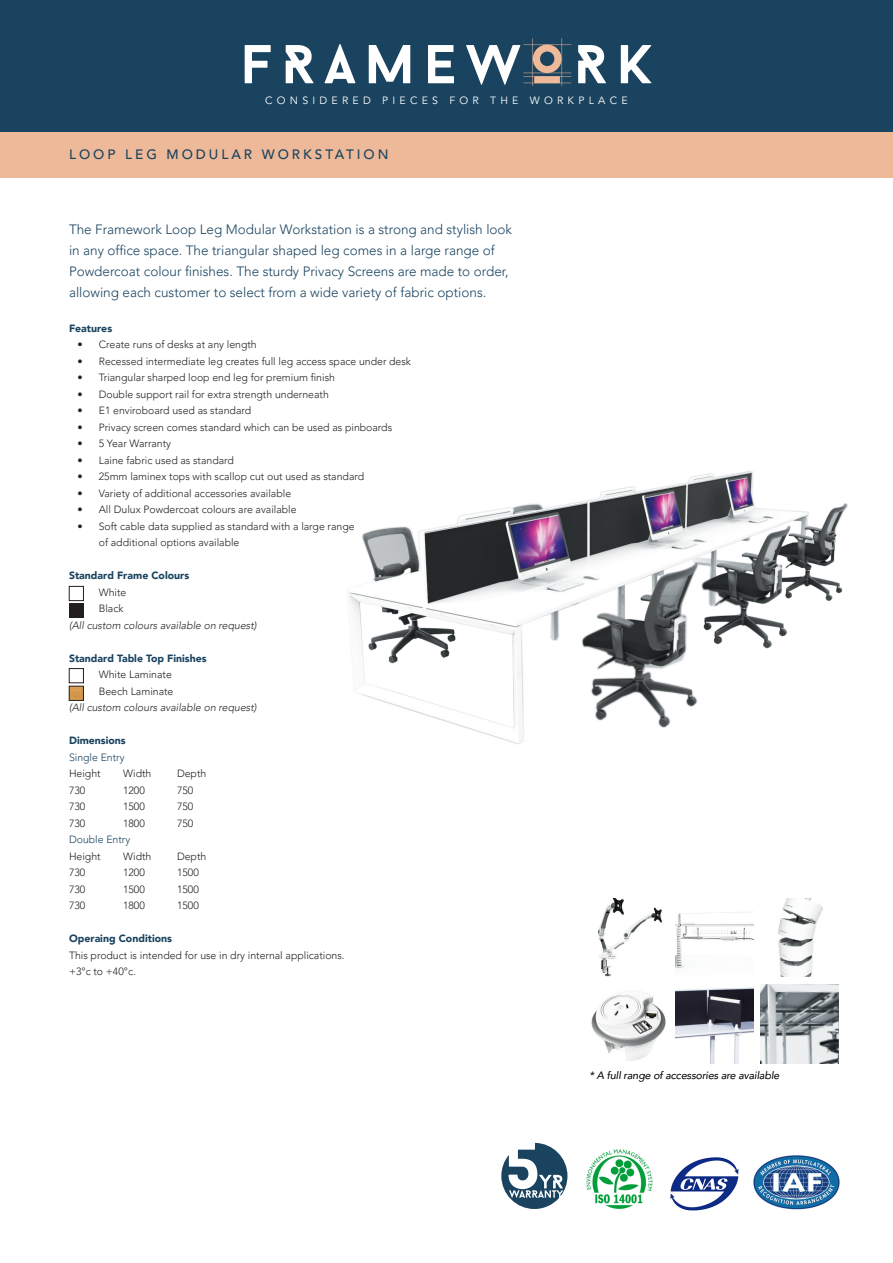
<style>
.page{position:relative;width:893px;height:1263px;background:#fff}
.page>*{position:absolute;margin:0;border:0;box-sizing:border-box;transform-origin:0 0}
.t1{font:700 54.6px "Baron Neue";letter-spacing:.17em;color:#fff}
.t2{font:300 13.5px/21px "Avenir LT Pro";color:#19435f}
.t3{font:500 13.5px "Avenir LT Pro";letter-spacing:.22em;color:#19435f}
.t4{font:300 10.5px/16.5px "Avenir LT Pro";color:#231f20}
.t5{font:italic 300 10.5px "Avenir LT Pro";color:#231f20}
.t6{font:900 10.5px "Avenir LT Pro";color:#19435f}
.t7{font:10.5px "Avenir LT Pro";letter-spacing:.4em;color:#fff}
.t8{font:300 10.5px "Avenir LT Pro";color:#19435f}
.s1{color:#eeb999}
</style>
<div class="page">
<div style="left:0;top:132px;width:893px;height:46px;background:#eeb999"></div>
<div style="left:0;top:0;width:893px;height:132px;background:#19435f"></div>
<hr style="left:523px;top:76px;width:48px;height:1px;background:#eeb999">
<hr style="left:523px;top:73px;width:48px;height:1px;background:#eeb999">
<hr style="left:523px;top:44px;width:48px;height:1px;background:#eeb999">
<hr style="left:561px;top:38px;width:1px;height:48px;background:#eeb999">
<hr style="left:532px;top:38px;width:1px;height:48px;background:#eeb999">
<hr style="left:523px;top:83px;width:48px;height:1px;background:#eeb999">
<img style="left:675px;top:987px;width:78px;height:76px">
<img style="left:761px;top:985px;width:78px;height:78px">
<img style="left:675px;top:912px;width:78px;height:57px">
<img style="left:778px;top:898px;width:45px;height:78px">
<img style="left:598px;top:898px;width:64px;height:78px">
<img style="left:348px;top:471px;width:500px;height:273px">
<div style="left:69px;top:668px;width:15px;height:15px;border:1px solid #231f20"></div>
<div style="left:69px;top:586px;width:15px;height:15px;border:1px solid #231f20"></div>
<div style="left:69px;top:603px;width:15px;height:14px;background:#231f20"></div>
<img style="left:671px;top:1157px;width:68px;height:53px">
<img style="left:753px;top:1155px;width:87px;height:55px">
<img style="left:586px;top:1149px;width:67px;height:60px">
<svg style="left:501px;top:1143px;width:66px;height:66px"></svg>
<img style="left:591px;top:991px;width:75px;height:70px">
<img style="left:71px;top:688px;width:11px;height:11px">
<div style="left:69px;top:686px;width:15px;height:15px;border:1px solid #231f20"></div>
<h1 class="t1" style="left:241px;top:29px;width:413px">FRAMEW<span class="s1">O</span>RK</h1>
<p class="t7" style="left:265px;top:94px;width:364px">CONSIDERED PIECES FOR THE WORKPLACE</p>
<p class="t3" style="left:69px;top:146px;width:321px">LOOP LEG MODULAR WORKSTATION</p>
<p class="t2" style="left:69px;top:219px;width:445px">The Framework Loop Leg Modular Workstation is a strong and stylish look in any office space. The triangular shaped leg comes in a large range of Powdercoat colour finishes. The sturdy Privacy Screens are made to order, allowing each customer to select from a wide variety of fabric options.</p>
<p class="t6" style="left:69px;top:321px;width:45px">Features</p>
<p class="t4" style="left:78px;top:336px;width:181px">• Create runs of desks at any length</p>
<p class="t4" style="left:78px;top:353px;width:335px">• Recessed intermediate leg creates full leg access space under desk</p>
<p class="t4" style="left:78px;top:369px;width:259px">• Triangular sharped loop end leg for premium finish</p>
<p class="t4" style="left:78px;top:386px;width:253px">• Double support rail for extra strength underneath</p>
<p class="t4" style="left:78px;top:402px;width:175px">• E1 enviroboard used as standard</p>
<p class="t4" style="left:78px;top:419px;width:316px">• Privacy screen comes standard which can be used as pinboards</p>
<p class="t4" style="left:78px;top:435px;width:95px">• 5 Year Warranty</p>
<p class="t4" style="left:78px;top:452px;width:158px">• Laine fabric used as standard</p>
<p class="t4" style="left:78px;top:468px;width:288px">• 25mm laminex tops with scallop cut out used as standard</p>
<p class="t4" style="left:78px;top:485px;width:215px">• Variety of additional accessories available</p>
<p class="t4" style="left:78px;top:501px;width:221px">• All Dulux Powdercoat colours are available</p>
<p class="t4" style="left:99px;top:518px;width:257px;text-indent:-21px">• Soft cable data supplied as standard with a large range of additional options available</p>
<p class="t6" style="left:69px;top:569px;width:122px">Standard Frame Colours</p>
<p class="t4" style="left:78px;top:584px;width:50px">• White</p>
<p class="t4" style="left:78px;top:600px;width:47px">• Black</p>
<p class="t5" style="left:69px;top:619px;width:189px">(All custom colours available on request)</p>
<p class="t6" style="left:69px;top:651px;width:139px">Standard Table Top Finishes</p>
<p class="t4" style="left:78px;top:666px;width:96px">• White Laminate</p>
<p class="t4" style="left:78px;top:683px;width:97px">• Beech Laminate</p>
<p class="t5" style="left:69px;top:701px;width:189px">(All custom colours available on request)</p>
<p class="t6" style="left:69px;top:734px;width:58px">Dimensions</p>
<p class="t8" style="left:69px;top:751px;width:57px">Single Entry</p>
<p class="t4" style="left:69px;top:765px;width:33px">Height</p>
<p class="t4" style="left:123px;top:765px;width:30px">Width</p>
<p class="t4" style="left:177px;top:765px;width:31px">Depth</p>
<p class="t4" style="left:69px;top:782px;width:18px">730</p>
<p class="t4" style="left:123px;top:782px;width:23px">1200</p>
<p class="t4" style="left:177px;top:782px;width:18px">750</p>
<p class="t4" style="left:69px;top:798px;width:18px">730</p>
<p class="t4" style="left:123px;top:798px;width:23px">1500</p>
<p class="t4" style="left:177px;top:798px;width:18px">750</p>
<p class="t4" style="left:69px;top:815px;width:18px">730</p>
<p class="t4" style="left:123px;top:815px;width:23px">1800</p>
<p class="t4" style="left:177px;top:815px;width:18px">750</p>
<p class="t8" style="left:69px;top:833px;width:63px">Double Entry</p>
<p class="t4" style="left:69px;top:848px;width:33px">Height</p>
<p class="t4" style="left:123px;top:848px;width:30px">Width</p>
<p class="t4" style="left:177px;top:848px;width:31px">Depth</p>
<p class="t4" style="left:69px;top:864px;width:18px">730</p>
<p class="t4" style="left:123px;top:864px;width:23px">1200</p>
<p class="t4" style="left:177px;top:864px;width:23px">1500</p>
<p class="t4" style="left:69px;top:881px;width:18px">730</p>
<p class="t4" style="left:123px;top:881px;width:23px">1500</p>
<p class="t4" style="left:177px;top:881px;width:23px">1500</p>
<p class="t4" style="left:69px;top:897px;width:18px">730</p>
<p class="t4" style="left:123px;top:897px;width:23px">1800</p>
<p class="t4" style="left:177px;top:897px;width:23px">1500</p>
<p class="t6" style="left:69px;top:932px;width:105px">Operaing Conditions</p>
<p class="t4" style="left:69px;top:947px;width:277px">This product is intended for use in dry internal applications.</p>
<p class="t4" style="left:69px;top:963px;width:68px">+3°c to +40°c.</p>
<p class="t5" style="left:590px;top:1070px;width:191px">* A full range of accessories are available</p>
</div>
